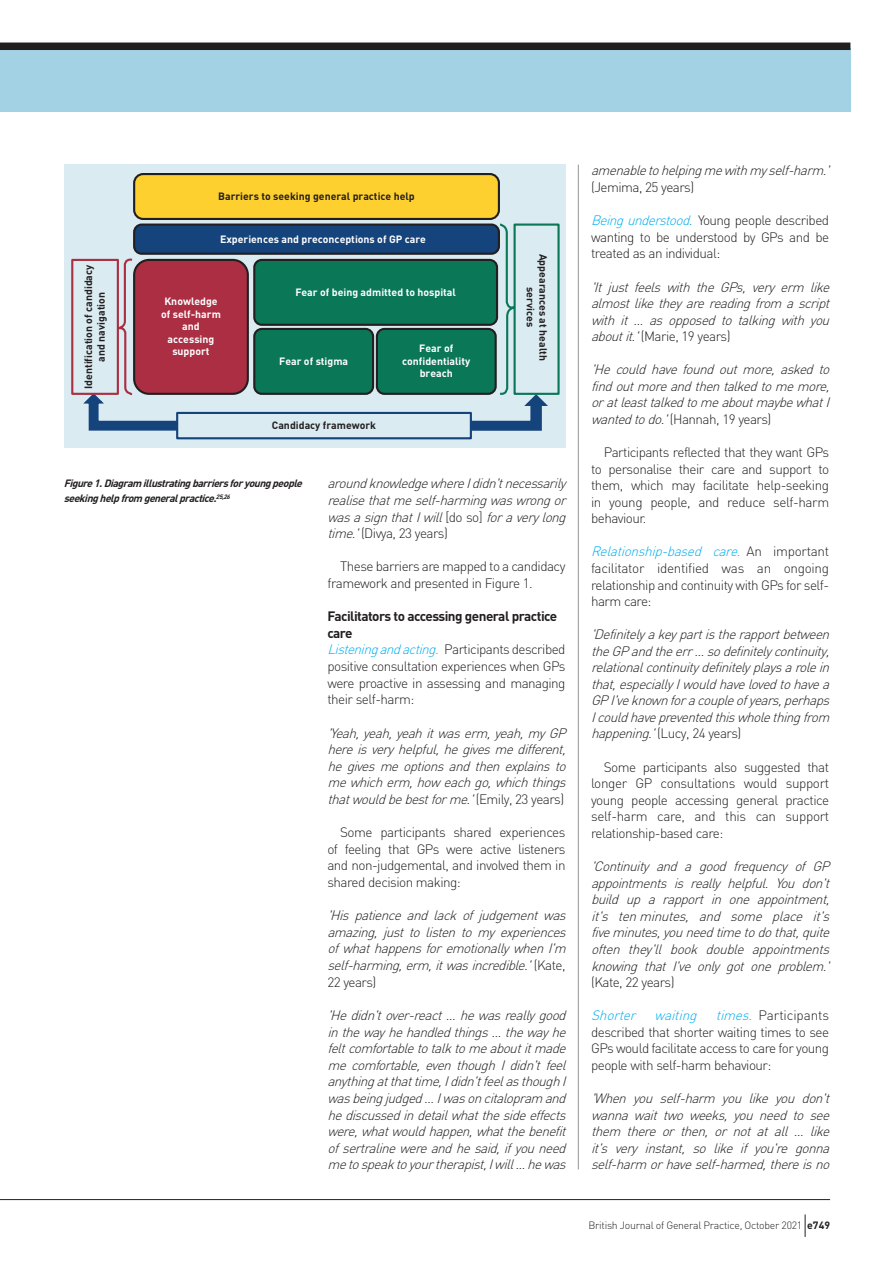
<style>
.page{position:relative;width:893px;height:1263px;background:#fff}
.page>*{position:absolute;margin:0;border:0;box-sizing:border-box;transform-origin:0 0}
.t1{font:italic 300 13.5px/16.6px "DIN";letter-spacing:-.04em;color:#231f20;text-align:justify}
.t2{font:300 13.5px/16.6px "DIN";letter-spacing:-.04em;color:#231f20;text-align:justify}
.t3{font:700 10.5px/12.6px "DIN";color:#fff;text-align:center}
.t4{font:700 10.5px/12.6px "DIN";color:#231f20;text-align:center}
.t5{font:italic 700 10.5px/15px "DIN";color:#231f20}
.t6{font:300 10.5px "DIN";letter-spacing:-.025em;color:#231f20}
.s1{font-style:normal}
.s2{font-weight:700}
.s3{font-style:italic;color:#00aeef}
.s4{font-style:italic;color:#008fb3}
</style>
<div class="page">
<hr style="left:578px;top:165px;width:1px;height:1004px;background:#939598">
<div style="left:0;top:48px;width:850px;height:64px;background:#a2d2e3"></div>
<div style="left:0;top:43px;width:850px;height:7px;background:#231f20"></div>
<div style="left:64px;top:165px;width:502px;height:283px;background:#daebf2"></div>
<div style="left:134px;top:225px;width:365px;height:29px;background:#15437b;border-radius:8px"></div>
<div style="left:133px;top:223px;width:367px;height:32px;border:2px solid #231f20;border-radius:8px"></div>
<div style="left:134px;top:260px;width:114px;height:134px;background:#ab2e43;border-radius:15px"></div>
<div style="left:133px;top:259px;width:116px;height:136px;border:2px solid #231f20;border-radius:15px"></div>
<div style="left:254px;top:329px;width:119px;height:65px;background:#0a7757;border-radius:8px"></div>
<div style="left:253px;top:328px;width:121px;height:67px;border:2px solid #231f20;border-radius:8px"></div>
<div style="left:254px;top:260px;width:243px;height:65px;background:#0a7757;border-radius:8px"></div>
<div style="left:253px;top:259px;width:245px;height:67px;border:2px solid #231f20;border-radius:8px"></div>
<div style="left:377px;top:329px;width:119px;height:65px;background:#0a7757;border-radius:8px"></div>
<div style="left:376px;top:328px;width:121px;height:67px;border:2px solid #231f20;border-radius:8px"></div>
<div style="left:134px;top:174px;width:365px;height:45px;background:#fed02f;border-radius:9px"></div>
<div style="left:133px;top:173px;width:367px;height:47px;border:2px solid #231f20;border-radius:9px"></div>
<div style="left:176px;top:412px;width:296px;height:27px;border:2px solid #15437b"></div>
<svg style="left:470px;top:223px;width:78px;height:209px"></svg>
<svg style="left:81px;top:258px;width:97px;height:174px"></svg>
<div style="left:71px;top:259px;width:48px;height:136px;border:2px solid #ab2e43"></div>
<div style="left:514px;top:223px;width:46px;height:172px;border:2px solid #0a7757"></div>
<hr style="left:0;top:1199px;width:830px;height:1px;background:#231f20">
<svg style="left:805px;top:1214px;width:1px;height:23px"></svg>
<p class="t4" style="left:218px;top:189px;width:198px">Barriers to seeking general practice help</p>
<p class="t3" style="left:220px;top:232px;width:207px">Experiences and preconceptions of GP care</p>
<p class="t4" style="left:82px;top:389px;width:126px;rotate:-90deg">Identification of candidacy and navigation</p>
<p class="t4" style="left:550px;top:254px;width:108px;rotate:90deg">Appearances at health services</p>
<p class="t4" style="left:272px;top:418px;width:106px">Candidacy framework</p>
<p class="t3" style="left:295px;top:285px;width:162px">Fear of being admitted to hospital</p>
<p class="t3" style="left:161px;top:294px;width:61px">Knowledge of self-harm and accessing support</p>
<p class="t3" style="left:402px;top:342px;width:70px">Fear of confidentiality breach</p>
<p class="t3" style="left:279px;top:354px;width:70px">Fear of stigma</p>
<p class="t5" style="left:64px;top:476px;width:243px">Figure1.Diagram illustratingbarriersforyoungpeople seekinghelpfrom generalpractice.<sup>25,26</sup></p>
<p class="t1" style="left:327px;top:475px;width:244px">aroundknowledgewhereIdidn'tnecessarily realisethatmeself-harmingwaswrongor wasasignthatIwill<span class="s1">[ d o s o ]</span> foraverylong time.'<span class="s1">(Divya, 23 years)</span></p>
<p class="t2" style="left:327px;top:558px;width:240px;text-indent:13px">These barriers are mapped to a candidacy framework and presented in Figure 1.</p>
<p class="t2" style="left:327px;top:608px;width:240px;text-align:left"><span class="s2">Facilitators to accessing general practice care<br></span><span class="s3">Listeningandacting.</span> Participants described positive consultation experiences when GPs were proactive in assessing and managing their self-harm:</p>
<p class="t1" style="left:327px;top:724px;width:244px">'Yeah,yeah,yeahitwaserm,yeah,myGP hereisveryhelpful,hegivesmedifferent, hegivesmeoptionsandthenexplainsto mewhicherm,howeachgo,whichthings thatwouldbebestforme.'<span class="s1">( E m i ly , 2 3 y e a rs )</span></p>
<p class="t2" style="left:327px;top:824px;width:240px;text-indent:13px">Some participants shared experiences of feeling that GPs were active listeners and non-judgemental, and involved them in shared decision making:</p>
<p class="t1" style="left:327px;top:907px;width:244px;text-align:left">'His patience and lack of judgement was amazing, just to listen to my experiences ofwhathappensforemotionallywhenI'm self-harming,erm,itwasincredible.'<span class="s1">( K a t e , 22 years)</span></p>
<p class="t1" style="left:327px;top:1006px;width:244px">'Hedidn'tover-react… hewasreallygood inthewayhehandledthings… thewayhe feltcomfortabletotalktomeaboutitmade me comfortable, even though I didn't feel anythingatthattime,Ididn'tfeelasthoughI wasbeingjudged… Iwasoncitalopram and hediscussedindetailwhatthesideeffects were,whatwouldhappen,whatthebenefit ofsertralinewereandhesaid,ifyouneed metospeaktoyourtherapist,Iwill… hewas</p>
<p class="t1" style="left:591px;top:162px;width:244px">amenabletohelpingmewithmyself-harm.'</p>
<p class="t2" style="left:591px;top:179px;width:105px">(Jemima, 25 years)</p>
<p class="t2" style="left:591px;top:212px;width:240px"><span class="s3">Beingunderstood</span><span class="s4">.</span> Young people described wanting to be understood by GPs and be treated as an individual:</p>
<p class="t1" style="left:591px;top:278px;width:244px">'It just feels with the GPs, very erm like almostliketheyarereadingfrom ascript with it … as opposed to talking with you aboutit.'<span class="s1">(Marie, 19 years)</span></p>
<p class="t1" style="left:591px;top:361px;width:244px">'He could have found out more, asked to findoutmoreandthentalkedtomemore, oratleasttalkedtomeaboutmaybewhatI wantedtodo.'<span class="s1">(Hannah, 19 years)</span></p>
<p class="t2" style="left:591px;top:444px;width:240px;text-indent:13px">Participants reflected that they want GPs to personalise their care and support to them, which may facilitate help-seeking in young people, and reduce self-harm behaviour.</p>
<p class="t2" style="left:591px;top:543px;width:240px"><span class="s3">Relationship-based care.</span> A n i m p o rt a n t facilitator identified was an ongoing relationship and continuity with GPs for self&shy;harm care:</p>
<p class="t1" style="left:591px;top:626px;width:244px">'Definitelyakeypartistherapportbetween theGPandtheerr… sodefinitelycontinuity, relationalcontinuitydefinitelyplaysarolein that,especiallyIwouldhavelovedtohavea GPI'veknownforacoupleofyears,perhaps Icouldhavepreventedthiswholethingfrom happening.'<span class="s1">(Lucy, 24 years)</span></p>
<p class="t2" style="left:591px;top:758px;width:240px;text-indent:13px">Some participants also suggested that longer GP consultations would support young people accessing general practice self-harm care, and this can support relationship-based care:</p>
<p class="t1" style="left:591px;top:858px;width:244px">'Continuity and a good frequency of GP appointments is really helpful. You don't build up a rapport in one appointment, it's ten minutes, and some place it's five minutes,youneedtimetodothat,quite often they'll book double appointments knowing that I've only got one problem.'</p>
<p class="t2" style="left:591px;top:974px;width:85px">(Kate, 22 years)</p>
<p class="t2" style="left:591px;top:1007px;width:240px"><span class="s3">Shorter waiting times.</span> P a rt i c i p a n t s described that shorter waiting times to see GPs would facilitate access to care for young people with self-harm behaviour:</p>
<p class="t1" style="left:591px;top:1090px;width:244px">'When you self-harm you like you don't wanna wait two weeks, you need to see them there or then, or not at all … like it's very instant, so like if you're gonna self-harm orhaveself-harmed,thereisno</p>
<p class="t6" style="left:588px;top:1219px;width:243px">British Journal of General Practice, October 2021 <span class="s2">e749</span></p>
</div>
